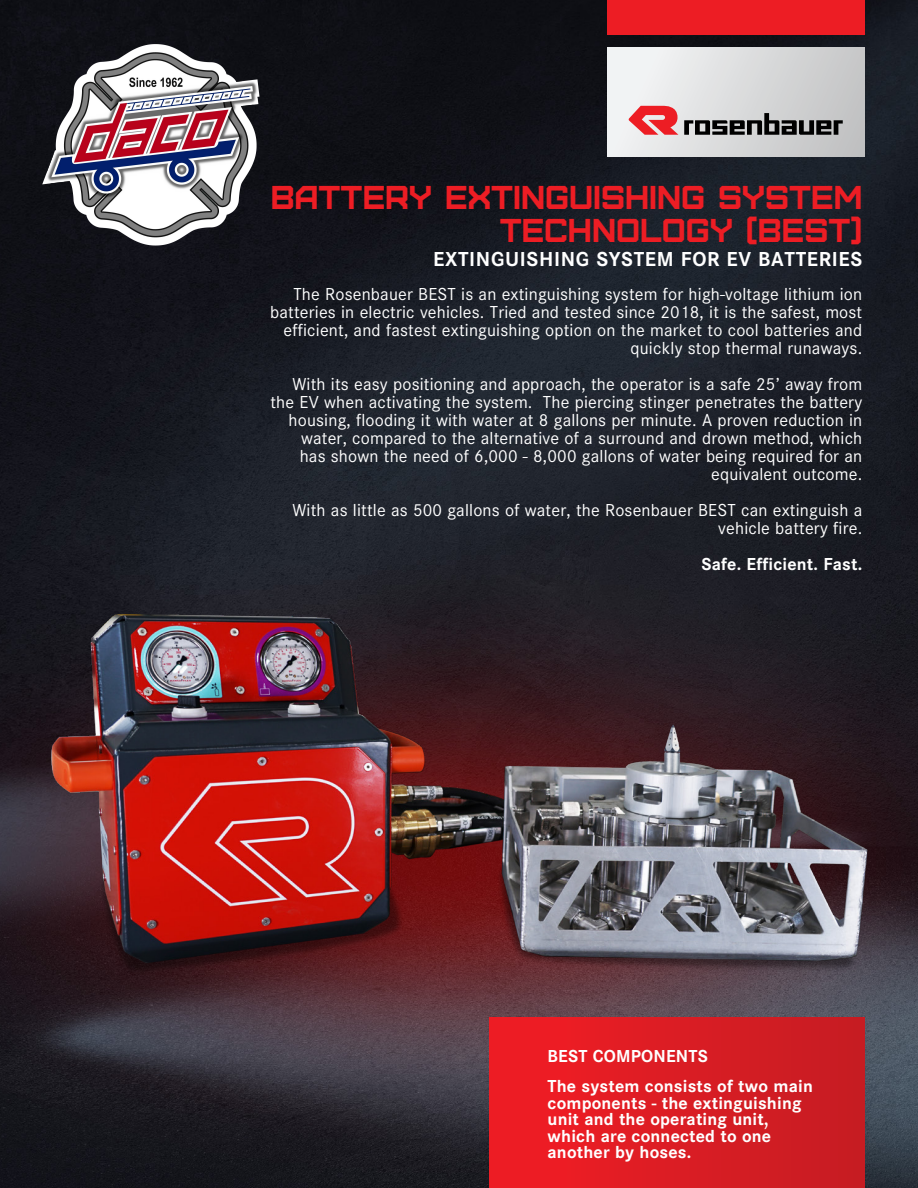
<style>
.page{position:relative;width:918px;height:1188px;background:#fff}
.page>*{position:absolute;margin:0;border:0;box-sizing:border-box;transform-origin:0 0}
.t1{font:33px/33px "Furore";color:#ed1d24;text-align:right}
.t2{font:700 21px "Corporate S";letter-spacing:.03em;color:#fff}
.t3{font:18px/18px "Corporate S";letter-spacing:.01em;color:#fff;text-align:right}
.t4{font:700 18px/16.5px "Corporate S";letter-spacing:.01em;color:#fff}
</style>
<div class="page">
<img style="left:0;top:0;width:918px;height:1188px">
<div style="left:607px;top:48px;width:257px;height:108px;background:linear-gradient(to right,#f5f7f8,#c2c3c4)"></div>
<svg style="left:684px;top:113px;width:159px;height:22px;background:#757576"></svg>
<svg style="left:629px;top:106px;width:49px;height:29px"></svg>
<div style="left:490px;top:1017px;width:374px;height:171px;background:linear-gradient(to right,#f21d24,#c51d23)"></div>
<div style="left:607px;top:0;width:257px;height:35px;background:#ed1d24"></div>
<img style="left:43px;top:592px;width:875px;height:425px">
<img style="left:43px;top:44px;width:217px;height:201px">
<h1 class="t1" style="left:271px;top:179px;width:593px">BATTERY EXTINGUISHING SYSTEM<br>TECHNOLOGY (BEST)</h1>
<p class="t2" style="left:433px;top:247px;width:430px">EXTINGUISHING SYSTEM FOR EV BATTERIES</p>
<p class="t3" style="left:270px;top:286px;width:594px">The Rosenbauer BEST is an extinguishing system for high-voltage lithium ion batteries in electric vehicles. Tried and tested since 2018, it is the safest, most efficient, and fastest extinguishing option on the market to cool batteries and quickly stop thermal runaways.</p>
<p class="t3" style="left:270px;top:376px;width:593px">With its easy positioning and approach, the operator is a safe 25’ away from the EV when activating the system. The piercing stinger penetrates the battery housing, flooding it with water at 8 gallons per minute. A proven reduction in water, compared to the alternative of a surround and drown method, which<br>has shown the need of 6,000 - 8,000 gallons of water being required for an equivalent outcome.</p>
<p class="t3" style="left:292px;top:502px;width:571px">With as little as 500 gallons of water, the Rosenbauer BEST can extinguish a vehicle battery fire.</p>
<p class="t4" style="left:701px;top:556px;width:162px">Safe. Efficient. Fast.</p>
<p class="t4" style="left:548px;top:1041px;width:267px;line-height:30px">BEST COMPONENTS<br>The system consists of two main</p>
<p class="t4" style="left:548px;top:1095px;width:256px">components - the extinguishing unit and the operating unit, which are connected to one another by hoses.</p>
</div>
